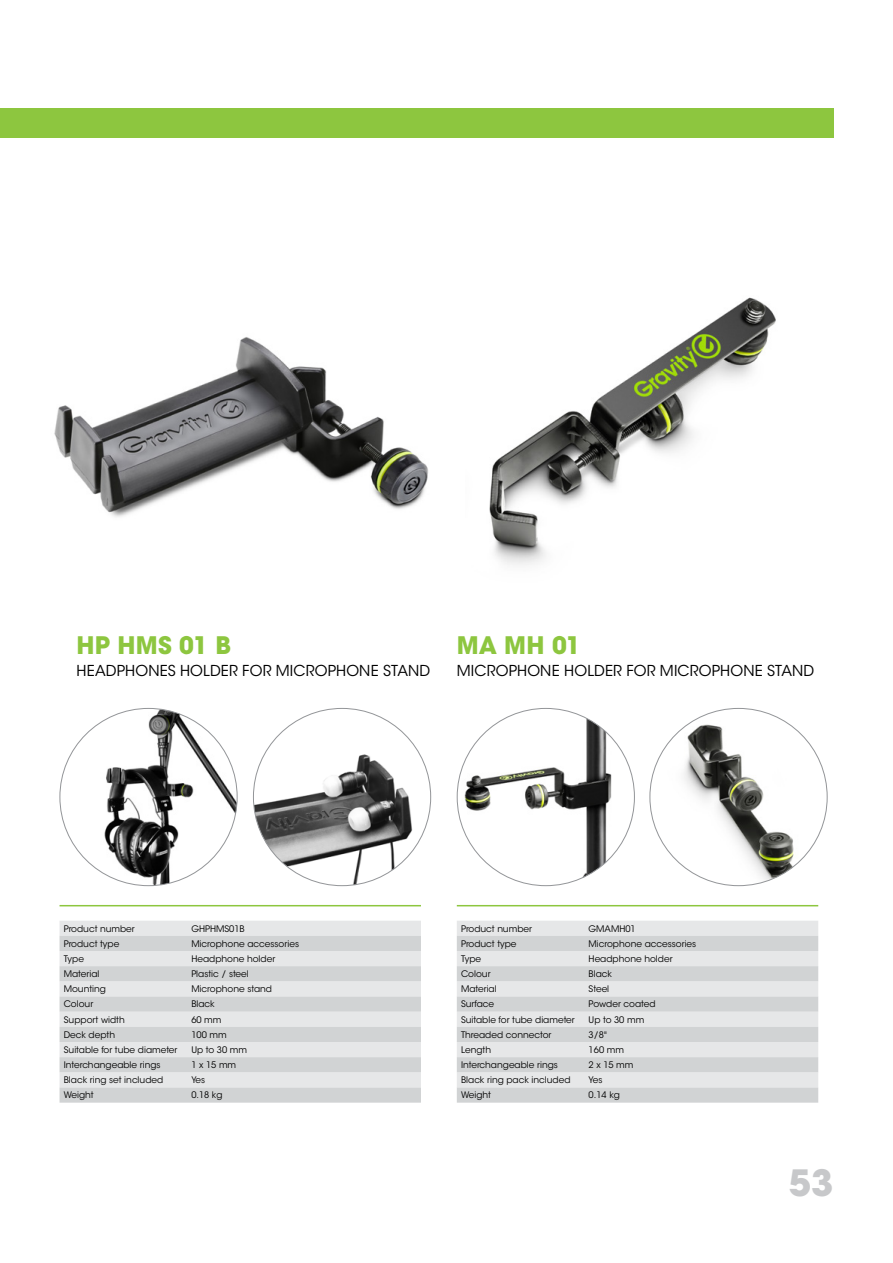
<style>
.page{position:relative;width:893px;height:1263px;background:#fff}
.page>*{position:absolute;margin:0;border:0;box-sizing:border-box;transform-origin:0 0}
.t1{font:700 36px "ITC Avant Garde Std";color:#c7c8ca}
.t2{font:700 24px "ITC Avant Garde Std";letter-spacing:.01em;color:#8dc63f}
.t3{font:15px "ITC Avant Garde Std";letter-spacing:.015em;color:#000}
.t4{font:9px "ITC Avant Garde Std";color:#000}
</style>
<div class="page">
<img style="left:54px;top:337px;width:374px;height:180px">
<div style="left:60px;top:921px;width:361px;height:15px;background:#e6e7e8"></div>
<svg style="left:60px;top:936px;width:361px;height:167px;background:#dadcdd"></svg>
<hr style="left:60px;top:905px;width:361px;height:1px;background:#8dc63f">
<img style="left:60px;top:708px;width:177px;height:178px;border-radius:89px">
<img style="left:253px;top:708px;width:178px;height:178px;border-radius:89px">
<img style="left:489px;top:297px;width:287px;height:268px">
<div style="left:457px;top:921px;width:361px;height:15px;background:#e6e7e8"></div>
<svg style="left:457px;top:936px;width:361px;height:167px;background:#dadcdd"></svg>
<hr style="left:457px;top:905px;width:361px;height:1px;background:#8dc63f">
<img style="left:457px;top:708px;width:177px;height:178px;border-radius:89px">
<img style="left:650px;top:708px;width:177px;height:178px;border-radius:89px">
<div style="left:0;top:108px;width:833px;height:30px;background:#8dc63f"></div>
<h2 class="t2" style="left:77px;top:629px;width:156px">HP HMS 01 B</h2>
<h3 class="t3" style="left:77px;top:661px;width:355px">HEADPHONES HOLDER FOR MICROPHONE STAND</h3>
<h2 class="t2" style="left:457px;top:629px;width:125px">MA MH 01</h2>
<h3 class="t3" style="left:457px;top:661px;width:359px">MICROPHONE HOLDER FOR MICROPHONE STAND</h3>
<p class="t4" style="left:64px;top:923px;width:72px">Product number</p>
<p class="t4" style="left:191px;top:923px;width:55px">GHPHMS01B</p>
<p class="t4" style="left:64px;top:938px;width:57px">Product type</p>
<p class="t4" style="left:191px;top:938px;width:109px">Microphone accessories</p>
<p class="t4" style="left:64px;top:953px;width:22px">Type</p>
<p class="t4" style="left:191px;top:953px;width:85px">Headphone holder</p>
<p class="t4" style="left:64px;top:968px;width:37px">Material</p>
<p class="t4" style="left:191px;top:968px;width:59px">Plastic / steel</p>
<p class="t4" style="left:64px;top:983px;width:44px">Mounting</p>
<p class="t4" style="left:191px;top:983px;width:82px">Microphone stand</p>
<p class="t4" style="left:64px;top:999px;width:31px">Colour</p>
<p class="t4" style="left:191px;top:999px;width:25px">Black</p>
<p class="t4" style="left:64px;top:1014px;width:63px">Support width</p>
<p class="t4" style="left:191px;top:1014px;width:32px">60 mm</p>
<p class="t4" style="left:64px;top:1029px;width:53px">Deck depth</p>
<p class="t4" style="left:191px;top:1029px;width:37px">100 mm</p>
<p class="t4" style="left:64px;top:1044px;width:115px">Suitable for tube diameter</p>
<p class="t4" style="left:191px;top:1044px;width:57px">Up to 30 mm</p>
<p class="t4" style="left:64px;top:1059px;width:98px">Interchangeable rings</p>
<p class="t4" style="left:191px;top:1059px;width:46px">1 x 15 mm</p>
<p class="t4" style="left:64px;top:1074px;width:101px">Black ring set included</p>
<p class="t4" style="left:191px;top:1074px;width:15px">Yes</p>
<p class="t4" style="left:64px;top:1090px;width:32px">Weight</p>
<p class="t4" style="left:191px;top:1090px;width:33px">0.18 kg</p>
<p class="t4" style="left:461px;top:923px;width:72px">Product number</p>
<p class="t4" style="left:589px;top:923px;width:49px">GMAMH01</p>
<p class="t4" style="left:461px;top:938px;width:57px">Product type</p>
<p class="t4" style="left:589px;top:938px;width:109px">Microphone accessories</p>
<p class="t4" style="left:461px;top:953px;width:22px">Type</p>
<p class="t4" style="left:589px;top:953px;width:85px">Headphone holder</p>
<p class="t4" style="left:461px;top:968px;width:31px">Colour</p>
<p class="t4" style="left:589px;top:968px;width:25px">Black</p>
<p class="t4" style="left:461px;top:983px;width:37px">Material</p>
<p class="t4" style="left:589px;top:983px;width:22px">Steel</p>
<p class="t4" style="left:461px;top:999px;width:35px">Surface</p>
<p class="t4" style="left:589px;top:999px;width:68px">Powder coated</p>
<p class="t4" style="left:461px;top:1014px;width:115px">Suitable for tube diameter</p>
<p class="t4" style="left:589px;top:1014px;width:57px">Up to 30 mm</p>
<p class="t4" style="left:461px;top:1029px;width:92px">Threaded connector</p>
<p class="t4" style="left:589px;top:1029px;width:20px">3/8"</p>
<p class="t4" style="left:461px;top:1044px;width:32px">Length</p>
<p class="t4" style="left:589px;top:1044px;width:37px">160 mm</p>
<p class="t4" style="left:461px;top:1059px;width:98px">Interchangeable rings</p>
<p class="t4" style="left:589px;top:1059px;width:46px">2 x 15 mm</p>
<p class="t4" style="left:461px;top:1074px;width:111px">Black ring pack included</p>
<p class="t4" style="left:589px;top:1074px;width:16px">Yes</p>
<p class="t4" style="left:461px;top:1090px;width:32px">Weight</p>
<p class="t4" style="left:589px;top:1090px;width:33px">0.14 kg</p>
<h1 class="t1" style="left:789px;top:1159px;width:46px">53</h1>
</div>
